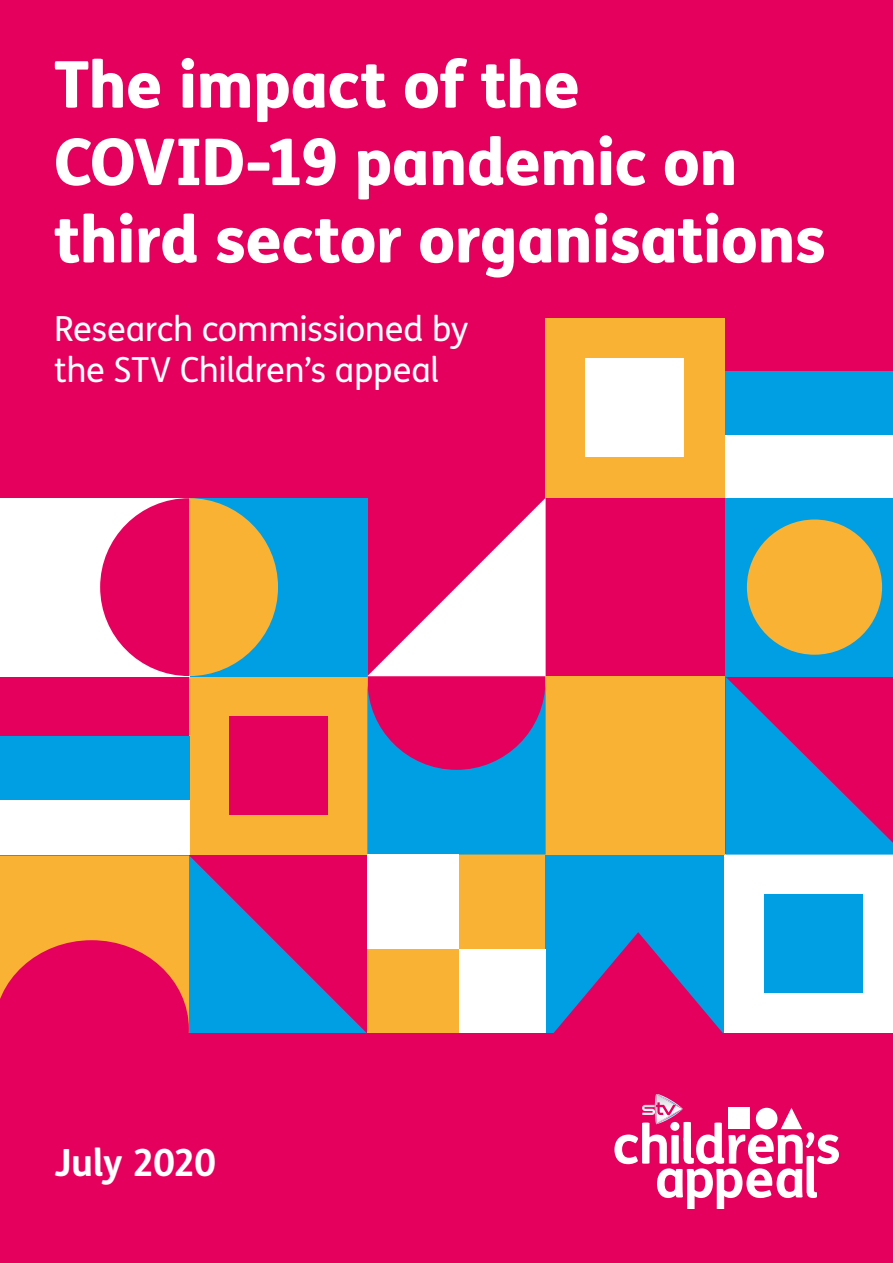
<style>
.page{position:relative;width:893px;height:1263px;background:#e6005d}
.page>*{position:absolute;margin:0;border:0;box-sizing:border-box;transform-origin:0 0}
.t1{font:800 64.5px/77.4px "FS Me";letter-spacing:-.015em;color:#fff}
.t2{font:700 37.5px "FS Me";letter-spacing:-.03em;color:#fff}
.t3{font:34.5px/41.4px "FS Me";letter-spacing:-.01em;color:#fff}
</style>
<div class="page">
<div style="left:546px;top:318px;width:179px;height:180px;background:#f9b234"></div>
<div style="left:585px;top:358px;width:99px;height:99px;background:#fff"></div>
<div style="left:725px;top:433px;width:168px;height:65px;background:#fff"></div>
<div style="left:725px;top:372px;width:168px;height:63px;background:#009fe3"></div>
<svg style="left:0;top:498px;width:893px;height:535px"></svg>
<div style="left:367px;top:854px;width:92px;height:95px;background:#fff"></div>
<div style="left:459px;top:949px;width:87px;height:87px;background:#fff"></div>
<svg style="left:614px;top:1094px;width:225px;height:115px"></svg>
<div style="left:0;top:1033px;width:893px;height:43px;background:#e6005d"></div>
<p class="t1" style="left:54px;top:43px;width:774px">The impact of the<br>COVID-19 pandemic on third sector organisations</p>
<p class="t3" style="left:54px;top:307px;width:416px">Research commissioned by the STV Children’s appeal</p>
<p class="t2" style="left:54px;top:1134px;width:164px">July 2020</p>
</div>
